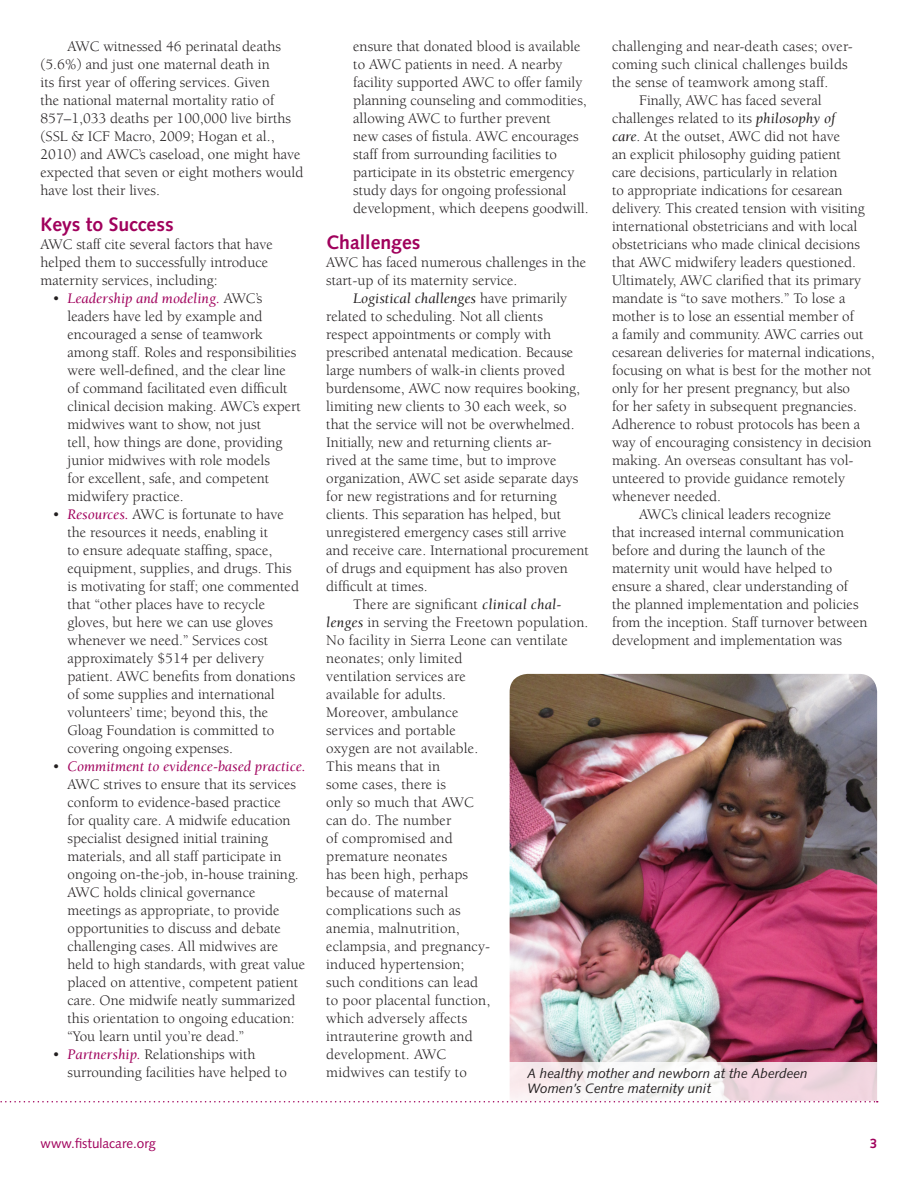
<style>
.page{position:relative;width:918px;height:1188px;background:#fff}
.page>*{position:absolute;margin:0;border:0;box-sizing:border-box;transform-origin:0 0}
.Head_2{font:700 19.5px "Syntax LT Std";color:#a0015c}
.body_10_12_serif{font:15px/18px "Berkeley Std";color:#231f20}
.BL_body_10_12{font:15px/18px "Berkeley Std";color:#231f20}
.t1{font:italic 13.5px/15px "Syntax LT Std";color:#231f20}
.body_9_12{font:13.5px "Syntax LT Std";color:#a0015c}
.body_9_12-2{font:700 13.5px "Syntax LT Std";color:#a0015c}
.s1{font-style:italic;color:#a0015c}
.s2{font-style:italic}
</style>
<div class="page">
<img style="left:510px;top:674px;width:367px;height:389px">
<svg style="left:510px;top:1063px;width:367px;height:38px"></svg>
<svg style="left:0;top:1101px;width:878px;height:1px"></svg>
<p class="body_10_12_serif" style="left:40px;top:38px;width:264px;text-indent:27px">AWC witnessed 46 perinatal deaths (5.6%) and just one maternal death in<br>its first year of offering services. Given<br>the national maternal mortality ratio of 857–1,033 deaths per 100,000 live births (SSL &amp; ICF Macro, 2009; Hogan et al., 2010) and AWC’s caseload, one might have expected that seven or eight mothers would have lost their lives.</p>
<p class="Head_2" style="left:40px;top:213px;width:135px">Keys to Success</p>
<p class="body_10_12_serif" style="left:40px;top:236px;width:234px">AWC staff cite several factors that have helped them to successfully introduce maternity services, including:</p>
<p class="BL_body_10_12" style="left:68px;top:290px;width:235px;text-indent:-15px">• <span class="s1">Leadership and modeling.</span> AWC’s leaders have led by example and encouraged a sense of teamwork among staff. Roles and responsibilities were well-defined, and the clear line of command facilitated even difficult clinical decision making. AWC’s expert midwives want to show, not just<br>tell, how things are done, providing junior midwives with role models<br>for excellent, safe, and competent midwifery practice.</p>
<p class="BL_body_10_12" style="left:68px;top:506px;width:233px;text-indent:-15px">• <span class="s1">Resources.</span> AWC is fortunate to have the resources it needs, enabling it<br>to ensure adequate staffing, space, equipment, supplies, and drugs. This is motivating for staff; one commented that “other places have to recycle gloves, but here we can use gloves whenever we need.” Services cost approximately $514 per delivery patient. AWC benefits from donations of some supplies and international volunteers’ time; beyond this, the Gloag Foundation is committed to covering ongoing expenses.</p>
<p class="BL_body_10_12" style="left:68px;top:758px;width:240px;text-indent:-15px">• <span class="s1">Commitment to evidence-based practice.<br></span>AWC strives to ensure that its services conform to evidence-based practice<br>for quality care. A midwife education specialist designed initial training materials, and all staff participate in ongoing on-the-job, in-house training.<br>AWC holds clinical governance meetings as appropriate, to provide opportunities to discuss and debate challenging cases. All midwives are held to high standards, with great value placed on attentive, competent patient care. One midwife neatly summarized this orientation to ongoing education: “You learn until you’re dead.”</p>
<p class="BL_body_10_12" style="left:68px;top:1046px;width:221px;text-indent:-15px">• <span class="s1">Partnership.</span> Relationships with surrounding facilities have helped to</p>
<p class="BL_body_10_12" style="left:353px;top:38px;width:237px">ensure that donated blood is available to AWC patients in need. A nearby facility supported AWC to offer family planning counseling and commodities, allowing AWC to further prevent<br>new cases of fistula. AWC encourages staff from surrounding facilities to participate in its obstetric emergency study days for ongoing professional development, which deepens goodwill.</p>
<p class="Head_2" style="left:326px;top:231px;width:96px">Challenges</p>
<p class="body_10_12_serif" style="left:326px;top:254px;width:261px">AWC has faced numerous challenges in the start-up of its maternity service.</p>
<p class="body_10_12_serif" style="left:326px;top:290px;width:264px;text-indent:27px"><span class="s2">Logistical challenges</span> have primarily related to scheduling. Not all clients respect appointments or comply with prescribed antenatal medication. Because large numbers of walk-in clients proved burdensome, AWC now requires booking, limiting new clients to 30 each week, so that the service will not be overwhelmed.<br>Initially, new and returning clients ar-<br>rived at the same time, but to improve organization, AWC set aside separate days for new registrations and for returning clients. This separation has helped, but unregistered emergency cases still arrive and receive care. International procurement of drugs and equipment has also proven difficult at times.</p>
<p class="body_10_12_serif" style="left:326px;top:596px;width:264px;text-indent:27px">There are significant <span class="s2">clinical chal&shy;lenges</span> in serving the Freetown population.<br>No facility in Sierra Leone can ventilate neonates; only limited<br>ventilation services are<br>available for adults.<br>Moreover, ambulance<br>services and portable<br>oxygen are not available.<br>This means that in<br>some cases, there is<br>only so much that AWC<br>can do. The number<br>of compromised and<br>premature neonates<br>has been high, perhaps<br>because of maternal<br>complications such as<br>anemia, malnutrition,<br>eclampsia, and pregnancy-<br>induced hypertension;<br>such conditions can lead<br>to poor placental function,<br>which adversely affects<br>intrauterine growth and<br>development. AWC<br>midwives can testify to</p>
<p class="body_10_12_serif" style="left:612px;top:38px;width:242px">challenging and near-death cases; over&shy;coming such clinical challenges builds the sense of teamwork among staff.</p>
<p class="body_10_12_serif" style="left:612px;top:92px;width:264px;text-indent:27px">Finally, AWC has faced several challenges related to its <span class="s2">philosophy of<br>care</span>. At the outset, AWC did not have<br>an explicit philosophy guiding patient<br>care decisions, particularly in relation<br>to appropriate indications for cesarean delivery. This created tension with visiting international obstetricians and with local obstetricians who made clinical decisions that AWC midwifery leaders questioned.<br>Ultimately, AWC clarified that its primary mandate is “to save mothers.” To lose a mother is to lose an essential member of<br>a family and community. AWC carries out cesarean deliveries for maternal indications, focusing on what is best for the mother not only for her present pregnancy, but also<br>for her safety in subsequent pregnancies.<br>Adherence to robust protocols has been a way of encouraging consistency in decision making. An overseas consultant has vol&shy;unteered to provide guidance remotely whenever needed.</p>
<p class="body_10_12_serif" style="left:612px;top:506px;width:257px;text-indent:27px">AWC’s clinical leaders recognize<br>that increased internal communication before and during the launch of the maternity unit would have helped to ensure a shared, clear understanding of the planned implementation and policies from the inception. Staff turnover between development and implementation was</p>
<p class="t1" style="left:527px;top:1066px;width:282px">A healthy mother and newborn at the Aberdeen<br>Women’s Centre maternity unit</p>
<p class="body_9_12" style="left:40px;top:1135px;width:117px">www.fistulacare.org</p>
<p class="body_9_12-2" style="left:870px;top:1135px;width:9px">3</p>
</div>
